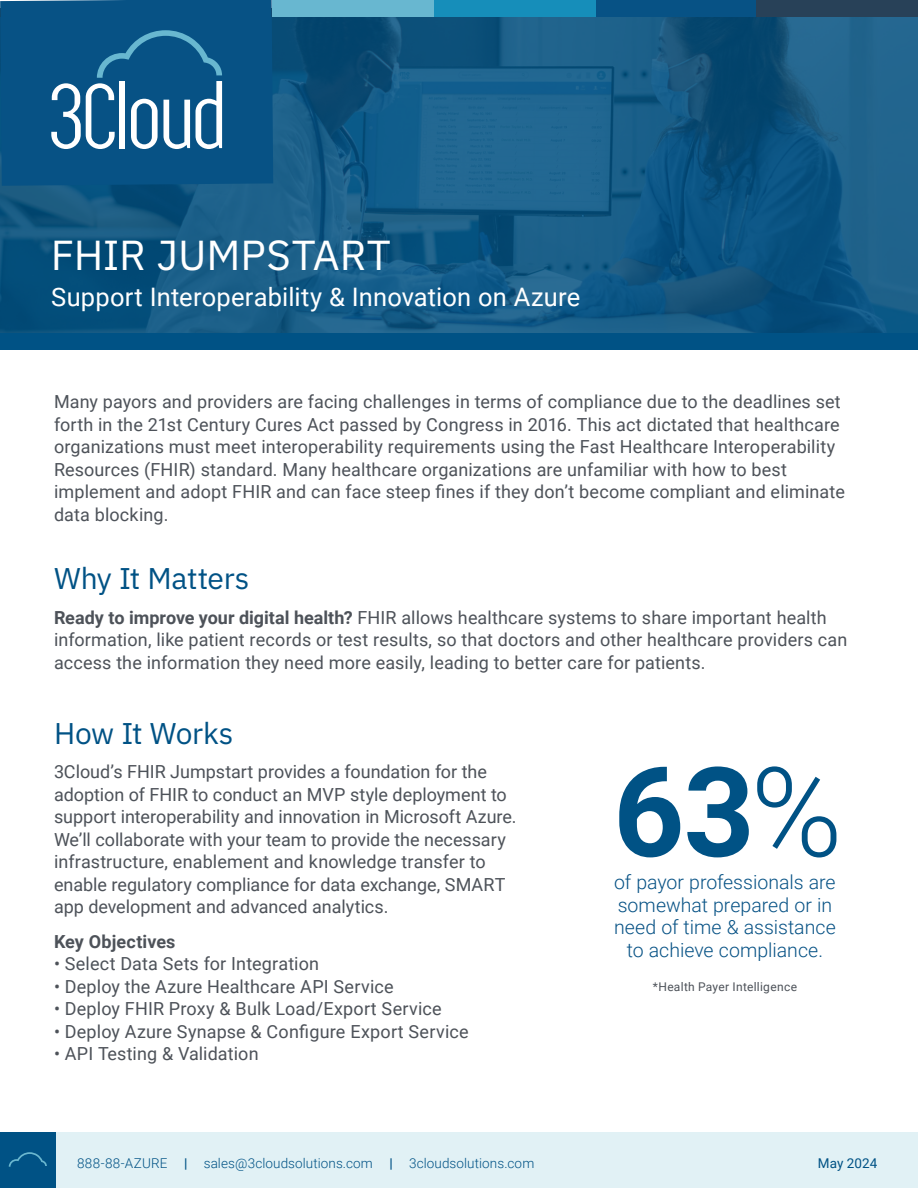
<style>
.page{position:relative;width:918px;height:1188px;background:#fff}
.page>*{position:absolute;margin:0;border:0;box-sizing:border-box;transform-origin:0 0}
.Body_text{font:700 124.5px "Roboto";color:#005285}
.Header_Subhead{font:42px "IBM Plex Sans";color:#fff}
.Body_text-2{font:30px "IBM Plex Sans";letter-spacing:-.01em;color:#005285}
.Header_Subhead-2{font:25.5px "Roboto";letter-spacing:.01em;color:#fff}
.Body_text-3{font:300 19.5px/22.5px "Roboto";color:#075285;text-align:center}
.Body_text-4{font:18px/22.5px "Roboto";letter-spacing:.005em;color:#4d5259}
.Body_text-5{font:700 18px "Roboto";letter-spacing:.005em;color:#4d5259}
.t1{font:300 13.5px "Roboto";letter-spacing:.005em;color:#005285}
.t2{font:13.5px "Roboto";letter-spacing:.005em;color:#005285}
.Body_text-6{font:12px "Roboto";letter-spacing:.025em;color:#4d5259}
.s1{font-weight:700}
.s2{font-weight:300}
.s3{font-weight:500}
</style>
<div class="page">
<svg style="left:0;top:17px;width:918px;height:316px;background:#145983"></svg>
<div style="left:0;top:1132px;width:918px;height:56px;background:#e1f1f5"></div>
<div style="left:0;top:1132px;width:56px;height:56px;background:#005285"></div>
<svg style="left:9px;top:1152px;width:38px;height:15px"></svg>
<div style="left:0;top:0;width:273px;height:186px;background:#075285"></div>
<svg style="left:51px;top:30px;width:171px;height:119px"></svg>
<div style="left:0;top:333px;width:918px;height:17px;background:#005285"></div>
<div style="left:596px;top:0;width:161px;height:17px;background:#075285"></div>
<div style="left:272px;top:0;width:162px;height:17px;background:#68b7d0"></div>
<div style="left:434px;top:0;width:162px;height:17px;background:#168eba"></div>
<div style="left:757px;top:0;width:161px;height:17px;background:#284158"></div>
<p class="Header_Subhead" style="left:51px;top:223px;width:342px">FHIR JUMPSTART</p>
<p class="Header_Subhead-2" style="left:51px;top:279px;width:531px">Support Interoperability &amp; Innovation on Azure</p>
<p class="Body_text-4" style="left:54px;top:390px;width:792px">Many payors and providers are facing challenges in terms of compliance due to the deadlines set forth in the 21st Century Cures Act passed by Congress in 2016. This act dictated that healthcare organizations must meet interoperability requirements using the Fast Healthcare Interoperability Resources (FHIR) standard. Many healthcare organizations are unfamiliar with how to best implement and adopt FHIR and can face steep fines if they don’t become compliant and eliminate data blocking.</p>
<p class="Body_text-2" style="left:54px;top:556px;width:197px">Why It Matters</p>
<p class="Body_text-4" style="left:54px;top:606px;width:795px"><span class="s1">Ready to improve your digital health?</span> FHIR allows healthcare systems to share important health information, like patient records or test results, so that doctors and other healthcare providers can access the information they need more easily, leading to better care for patients.</p>
<p class="Body_text-2" style="left:54px;top:710px;width:181px">How It Works</p>
<p class="Body_text-4" style="left:54px;top:760px;width:464px">3Cloud’s FHIR Jumpstart provides a foundation for the adoption of FHIR to conduct an MVP style deployment to support interoperability and innovation in Microsoft Azure.<br>We’ll collaborate with your team to provide the necessary infrastructure, enablement and knowledge transfer to enable regulatory compliance for data exchange, SMART app development and advanced analytics.</p>
<p class="Body_text-5" style="left:54px;top:929px;width:123px">Key Objectives</p>
<p class="Body_text-4" style="left:54px;top:952px;width:267px">• Select Data Sets for Integration</p>
<p class="Body_text-4" style="left:54px;top:974px;width:341px">• Deploy the Azure Healthcare API Service</p>
<p class="Body_text-4" style="left:54px;top:997px;width:389px">• Deploy FHIR Proxy &amp; Bulk Load/Export Service</p>
<p class="Body_text-4" style="left:54px;top:1019px;width:416px">• Deploy Azure Synapse &amp; Configure Export Service</p>
<p class="Body_text-4" style="left:54px;top:1042px;width:206px">• API Testing &amp; Validation</p>
<p class="Body_text" style="left:613px;top:725px;width:231px">63<span class="s2">%</span></p>
<p class="Body_text-3" style="left:614px;top:870px;width:223px">of payor professionals are somewhat prepared or in need of time &amp; assistance to achieve compliance.</p>
<p class="Body_text-6" style="left:653px;top:979px;width:146px">*Health Payer Intelligence</p>
<p class="t1" style="left:77px;top:1154px;width:459px">888-88-AZURE <span class="s3">|</span> sales@3cloudsolutions.com <span class="s3">|</span> 3cloudsolutions.com</p>
<p class="t2" style="left:818px;top:1153px;width:61px">May 2024</p>
</div>
